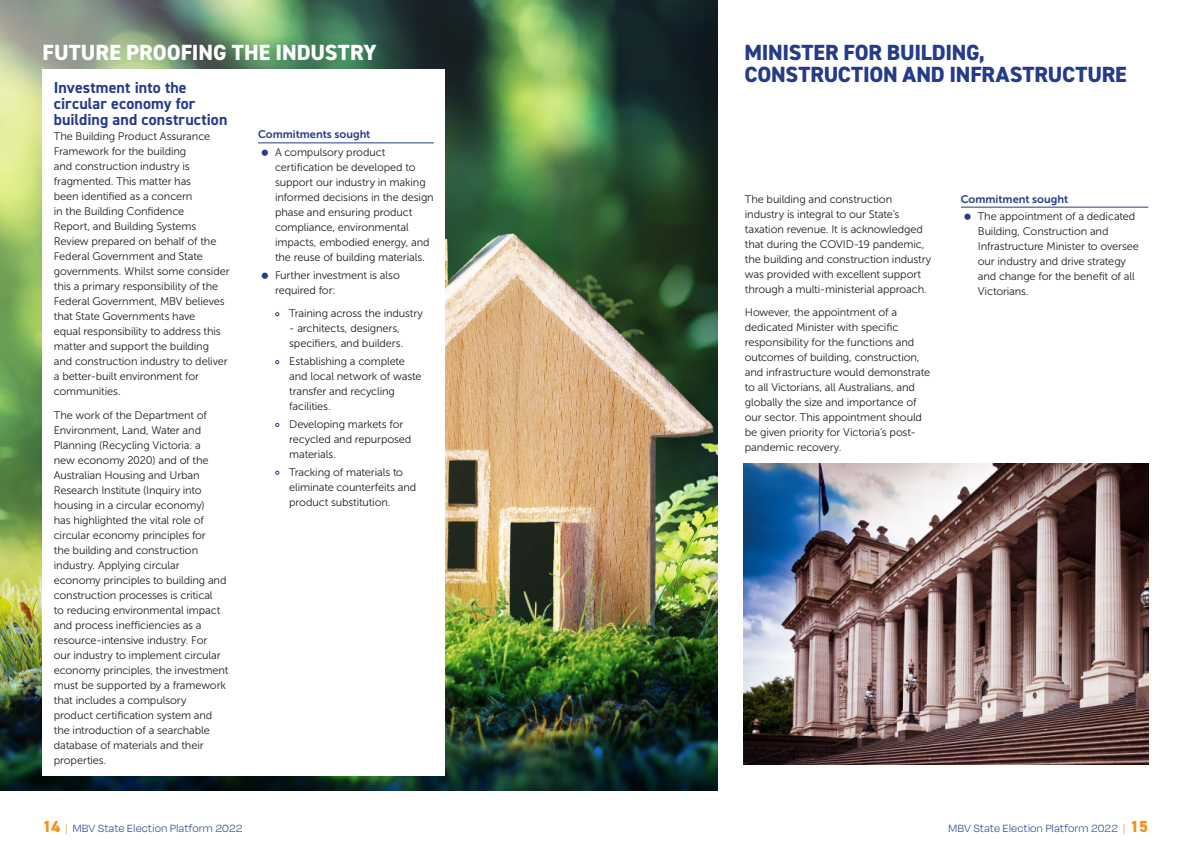
<style>
.page{position:relative;width:1191px;height:842px;background:#fff}
.page>*{position:absolute;margin:0;border:0;box-sizing:border-box;transform-origin:0 0}
.t1{font:800 22px/22px "DIN2014";letter-spacing:-.01em;color:#263b89}
.t2{font:800 22px "DIN2014";color:#fff}
.t3{font:700 16px/16px "DIN2014";letter-spacing:.005em;color:#263b89}
.t4{font:300 12px "Degular";color:#263b89}
.t5{font:11px/15px "Museo Sans 300";letter-spacing:-.01em;color:#231f20}
.t6{font:11px "Museo Sans 700";color:#263b89}
.s1{color:#263b89}
.s2{font-family:"DIN2014";font-weight:800;font-size:16px;color:#f4901d}
.s3{color:#f4901d}
</style>
<div class="page">
<img style="left:0;top:0;width:717px;height:791px">
<img style="left:744px;top:464px;width:404px;height:300px">
<div style="left:43px;top:69px;width:402px;height:706px;background:#fff"></div>
<hr style="left:258px;top:143px;width:176px;height:1px;background:#263b89">
<hr style="left:960px;top:207px;width:188px;height:1px;background:#263b89">
<h1 class="t2" style="left:43px;top:37px;width:335px">FUTURE PROOFING THE INDUSTRY</h1>
<h1 class="t1" style="left:744px;top:41px;width:384px">MINISTER FOR BUILDING,<br>CONSTRUCTION AND INFRASTRUCTURE</h1>
<h2 class="t3" style="left:54px;top:80px;width:175px">Investment into the circular economy for building and construction</h2>
<p class="t5" style="left:54px;top:129px;width:177px">The Building Product Assurance<br>Framework for the building<br>and construction industry is fragmented. This matter has<br>been identified as a concern<br>in the Building Confidence<br>Report, and Building Systems<br>Review prepared on behalf of the<br>Federal Government and State governments. Whilst some consider this a primary responsibility of the<br>Federal Government, MBV believes that State Governments have<br>equal responsibility to address this matter and support the building and construction industry to deliver a better-built environment for communities.</p>
<p class="t5" style="left:54px;top:408px;width:176px">The work of the Department of<br>Environment, Land, Water and<br>Planning (Recycling Victoria: a<br>new economy 2020) and of the<br>Australian Housing and Urban<br>Research Institute (Inquiry into housing in a circular economy)<br>has highlighted the vital role of circular economy principles for<br>the building and construction industry. Applying circular economy principles to building and construction processes is critical<br>to reducing environmental impact and process inefficiencies as a resource-intensive industry. For<br>our industry to implement circular economy principles, the investment must be supported by a framework that includes a compulsory<br>product certification system and the introduction of a searchable database of materials and their properties.</p>
<p class="t6" style="left:258px;top:128px;width:114px">Commitments sought</p>
<p class="t5" style="left:275px;top:145px;width:160px">A compulsory product certification be developed to support our industry in making informed decisions in the design phase and ensuring product compliance, environmental impacts, embodied energy, and the reuse of building materials.</p>
<p class="t5" style="left:275px;top:268px;width:126px">Further investment is also required for:</p>
<p class="t5" style="left:275px;top:306px;width:149px"><span class="s1">•</span> Training across the industry</p>
<p class="t5" style="left:289px;top:321px;width:116px">- architects, designers, specifiers, and builders.</p>
<p class="t5" style="left:289px;top:354px;width:134px;text-indent:-14px"><span class="s1">•</span> Establishing a complete and local network of waste transfer and recycling facilities.</p>
<p class="t5" style="left:289px;top:417px;width:124px;text-indent:-14px"><span class="s1">•</span> Developing markets for recycled and repurposed materials.</p>
<p class="t5" style="left:289px;top:465px;width:129px;text-indent:-14px"><span class="s1">•</span> Tracking of materials to eliminate counterfeits and product substitution.</p>
<p class="t6" style="left:960px;top:193px;width:109px">Commitment sought</p>
<p class="t5" style="left:978px;top:209px;width:162px">The appointment of a dedicated<br>Building, Construction and<br>Infrastructure Minister to oversee our industry and drive strategy and change for the benefit of all<br>Victorians.</p>
<p class="t5" style="left:745px;top:191px;width:188px">The building and construction industry is integral to our State’s taxation revenue. It is acknowledged that during the COVID-19 pandemic, the building and construction industry was provided with excellent support through a multi-ministerial approach.</p>
<p class="t5" style="left:745px;top:305px;width:187px">However, the appointment of a dedicated Minister with specific responsibility for the functions and outcomes of building, construction, and infrastructure would demonstrate to all Victorians, all Australians, and globally the size and importance of our sector. This appointment should be given priority for Victoria’s post&shy;pandemic recovery.</p>
<p class="t4" style="left:43px;top:821px;width:201px"><span class="s2">14</span> <span class="s3">|</span> MBV State Election Platform 2022</p>
<p class="t4" style="left:948px;top:821px;width:201px">MBV State Election Platform 2022 <span class="s3">|</span> <span class="s2">15</span></p>
</div>
